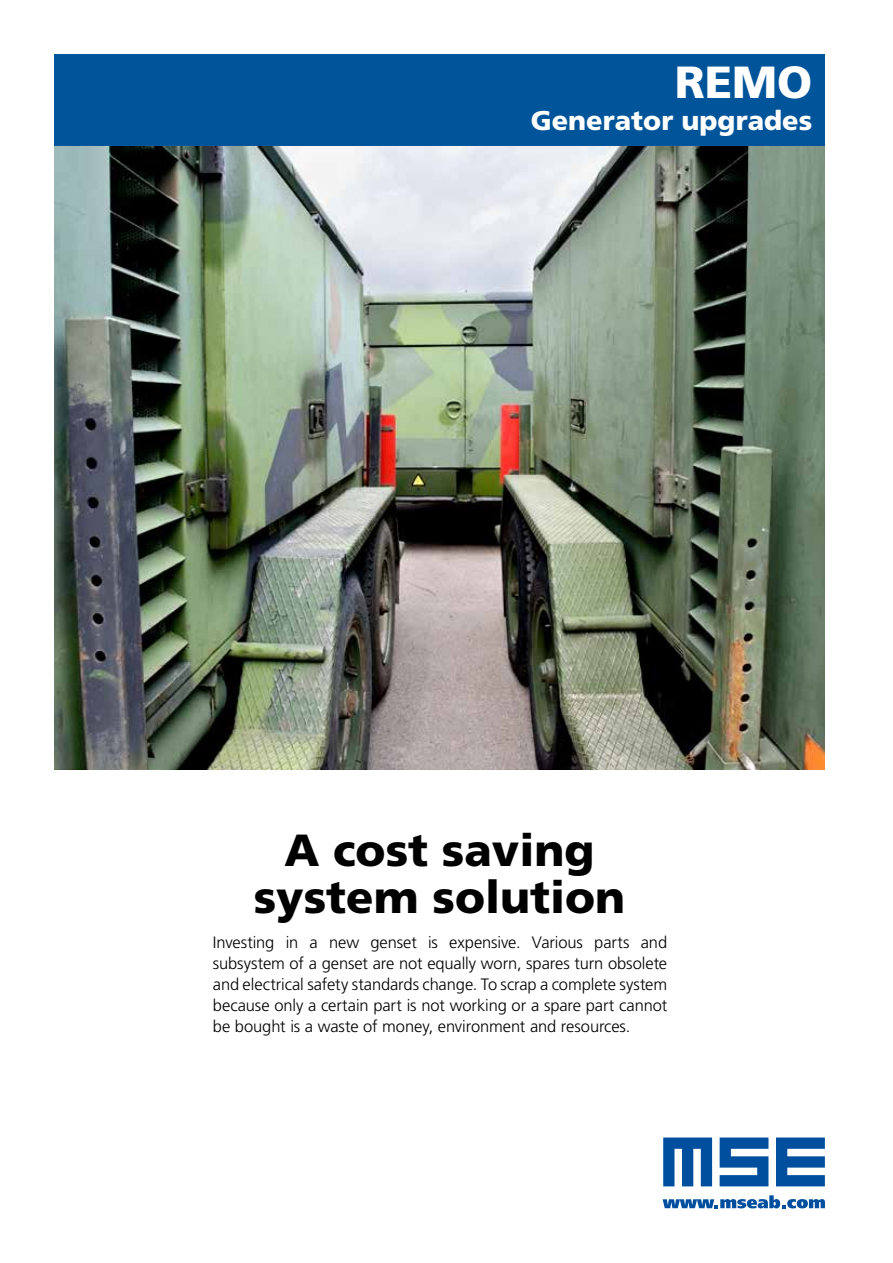
<style>
.page{position:relative;width:893px;height:1263px;background:#fff}
.page>*{position:absolute;margin:0;border:0;box-sizing:border-box;transform-origin:0 0}
.t1{font:900 45px/46.5px "Frutiger LT Std";color:#000;text-align:center}
.t2{font:900 45px "Frutiger LT Std";color:#fff}
.t3{font:900 27px "Frutiger LT Std";color:#fff}
.t4{font:300 16.5px/21px "Frutiger LT Std";letter-spacing:-.005em;color:#000;text-align:justify}
</style>
<div class="page">
<div style="left:54px;top:54px;width:771px;height:93px;background:#005499"></div>
<img style="left:54px;top:147px;width:771px;height:623px">
<svg style="left:663px;top:1137px;width:49px;height:49px"></svg>
<svg style="left:720px;top:1137px;width:48px;height:49px"></svg>
<svg style="left:776px;top:1137px;width:49px;height:49px"></svg>
<svg style="left:663px;top:1195px;width:162px;height:13px"></svg>
<h1 class="t2" style="left:675px;top:55px;width:139px">REMO</h1>
<h2 class="t3" style="left:531px;top:105px;width:283px">Generator upgrades</h2>
<h1 class="t1" style="left:254px;top:827px;width:373px">A cost saving system solution</h1>
<p class="t4" style="left:213px;top:932px;width:456px">Investing in a new genset is expensive. Various parts and subsystem of a genset are not equally worn, spares turn obsolete and electrical safety standards change. To scrap a complete system because only a certain part is not working or a spare part cannot be bought is a waste of money, environment and resources.</p>
</div>
